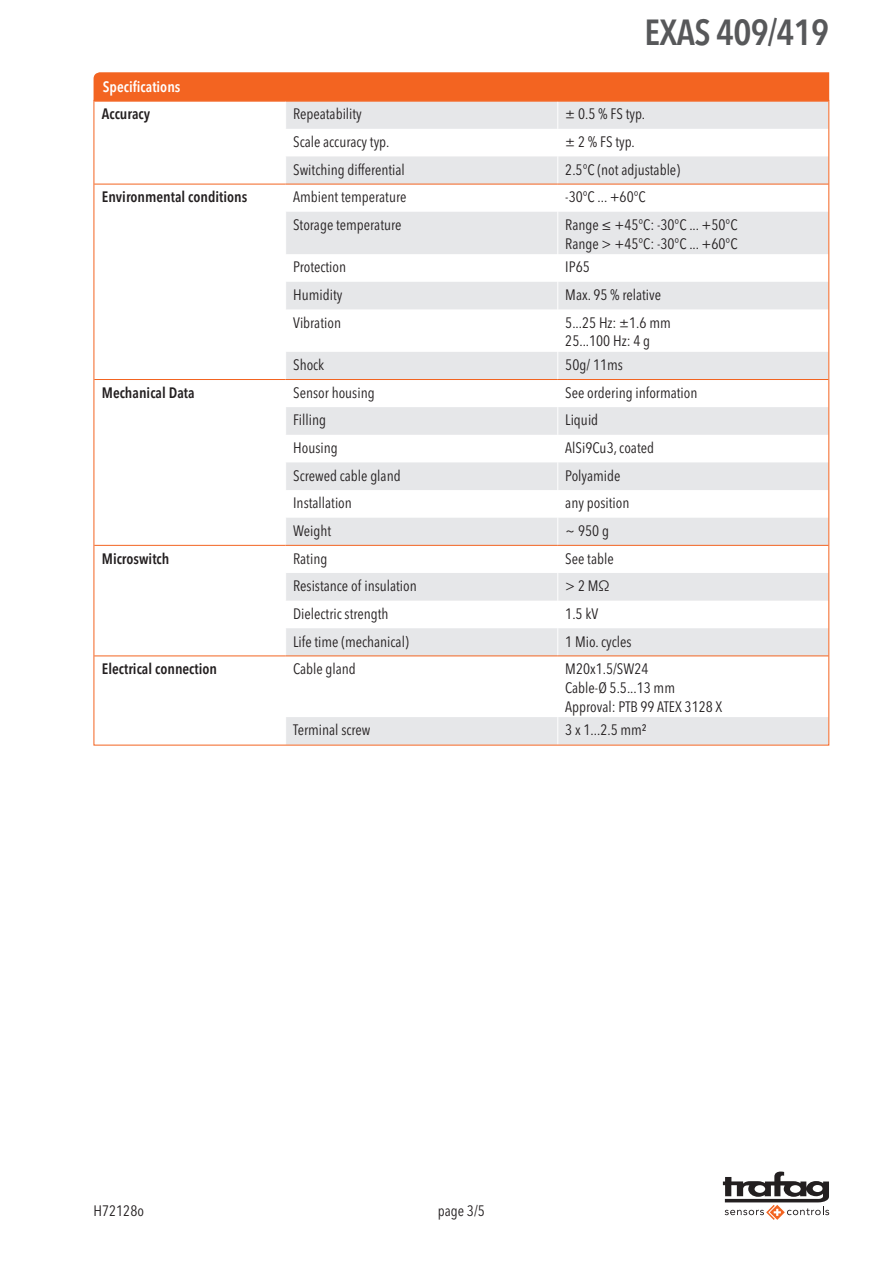
<style>
.page{position:relative;width:893px;height:1263px;background:#fff}
.page>*{position:absolute;margin:0;border:0;box-sizing:border-box;transform-origin:0 0}
.t1{font:600 condensed 36px "Avenir Next LT Pro";letter-spacing:-.02em;color:#57585a}
.t2{font:condensed 15px/18.8px "Avenir Next LT Pro";color:#231f20}
.t3{font:600 condensed 15px "Avenir Next LT Pro";color:#231f20}
.t4{font:600 condensed 15px "Avenir Next LT Pro";color:#fff}
</style>
<div class="page">
<svg style="left:723px;top:1171px;width:106px;height:49px"></svg>
<svg style="left:286px;top:212px;width:541px;height:531px"></svg>
<svg style="left:94px;top:72px;width:735px;height:112px"></svg>
<hr style="left:557px;top:212px;width:1px;height:42px;background:#fff">
<svg style="left:557px;top:254px;width:1px;height:55px"></svg>
<hr style="left:557px;top:309px;width:1px;height:43px;background:#fff">
<svg style="left:557px;top:352px;width:1px;height:303px"></svg>
<hr style="left:557px;top:656px;width:1px;height:61px;background:#fff">
<svg style="left:557px;top:717px;width:1px;height:26px"></svg>
<hr style="left:94px;top:184px;width:192px;height:1px;background:#f36421">
<hr style="left:286px;top:184px;width:272px;height:1px;background:#f36421">
<hr style="left:558px;top:184px;width:270px;height:1px;background:#f36421">
<hr style="left:94px;top:379px;width:192px;height:1px;background:#f36421">
<hr style="left:286px;top:379px;width:272px;height:1px;background:#f36421">
<hr style="left:558px;top:379px;width:270px;height:1px;background:#f36421">
<hr style="left:94px;top:545px;width:192px;height:1px;background:#f36421">
<hr style="left:286px;top:545px;width:272px;height:1px;background:#f36421">
<hr style="left:558px;top:545px;width:270px;height:1px;background:#f36421">
<hr style="left:94px;top:655px;width:192px;height:1px;background:#f36421">
<hr style="left:286px;top:655px;width:272px;height:1px;background:#f36421">
<hr style="left:558px;top:655px;width:270px;height:1px;background:#f36421">
<h1 class="t1" style="left:645px;top:10px;width:186px">EXAS 409/419</h1>
<p class="t4" style="left:103px;top:78px;width:79px">Specifications</p>
<p class="t3" style="left:102px;top:105px;width:50px">Accuracy</p>
<p class="t2" style="left:293px;top:105px;width:70px">Repeatability</p>
<p class="t2" style="left:565px;top:105px;width:81px">± 0.5 % FS typ.</p>
<p class="t2" style="left:293px;top:132px;width:98px">Scale accuracy typ.</p>
<p class="t2" style="left:565px;top:132px;width:71px">± 2 % FS typ.</p>
<p class="t2" style="left:293px;top:160px;width:113px">Switching differential</p>
<p class="t2" style="left:565px;top:160px;width:116px">2.5°C (not adjustable)</p>
<p class="t3" style="left:102px;top:188px;width:147px">Environmental conditions</p>
<p class="t2" style="left:293px;top:188px;width:115px">Ambient temperature</p>
<p class="t2" style="left:565px;top:188px;width:82px">-30°C ... +60°C</p>
<p class="t2" style="left:293px;top:215px;width:110px">Storage temperature</p>
<p class="t2" style="left:565px;top:215px;width:174px">Range ≤ +45°C: -30°C ... +50°C<br>Range &gt; +45°C: -30°C ... +60°C</p>
<p class="t2" style="left:293px;top:258px;width:54px">Protection</p>
<p class="t2" style="left:565px;top:258px;width:26px">IP65</p>
<p class="t2" style="left:293px;top:285px;width:51px">Humidity</p>
<p class="t2" style="left:565px;top:285px;width:97px">M ax. 95 % relative</p>
<p class="t2" style="left:293px;top:313px;width:49px">Vibration</p>
<p class="t2" style="left:565px;top:313px;width:107px">5...25 Hz: ±1.6 mm<br>25...100 Hz: 4 g</p>
<p class="t2" style="left:293px;top:355px;width:33px">Shock</p>
<p class="t2" style="left:565px;top:355px;width:59px">50g/ 11ms</p>
<p class="t3" style="left:102px;top:383px;width:94px">Mechanical Data</p>
<p class="t2" style="left:293px;top:383px;width:83px">Sensor housing</p>
<p class="t2" style="left:565px;top:383px;width:134px">See ordering information</p>
<p class="t2" style="left:293px;top:411px;width:34px">Filling</p>
<p class="t2" style="left:565px;top:411px;width:34px">Liquid</p>
<p class="t2" style="left:293px;top:438px;width:46px">Housing</p>
<p class="t2" style="left:565px;top:438px;width:90px">AlSi9Cu3, coated</p>
<p class="t2" style="left:293px;top:466px;width:109px">Screwed cable gland</p>
<p class="t2" style="left:565px;top:466px;width:57px">Polyamide</p>
<p class="t2" style="left:293px;top:494px;width:60px">Installation</p>
<p class="t2" style="left:565px;top:494px;width:66px">any position</p>
<p class="t2" style="left:293px;top:521px;width:40px">Weight</p>
<p class="t2" style="left:565px;top:521px;width:45px">~ 950 g</p>
<p class="t3" style="left:102px;top:549px;width:69px">Microswitch</p>
<p class="t2" style="left:293px;top:549px;width:36px">Rating</p>
<p class="t2" style="left:565px;top:549px;width:50px">See table</p>
<p class="t2" style="left:293px;top:577px;width:125px">Resistance of insulation</p>
<p class="t2" style="left:565px;top:577px;width:46px">&gt; 2 MΩ</p>
<p class="t2" style="left:293px;top:604px;width:97px">Dielectric strength</p>
<p class="t2" style="left:565px;top:604px;width:34px">1.5 kV</p>
<p class="t2" style="left:293px;top:632px;width:117px">Life time (mechanical)</p>
<p class="t2" style="left:565px;top:632px;width:68px">1 M io. cycles</p>
<p class="t3" style="left:102px;top:660px;width:117px">Electrical connection</p>
<p class="t2" style="left:293px;top:659px;width:64px">Cable gland</p>
<p class="t2" style="left:565px;top:659px;width:158px">M 20x1.5/SW24<br>Cable-Ø 5.5...13 mm<br>Approval: PTB 99 ATEX 3128 X</p>
<p class="t2" style="left:293px;top:721px;width:79px">Terminal screw</p>
<p class="t2" style="left:565px;top:721px;width:83px">3 x 1...2.5 mm²</p>
<p class="t2" style="left:94px;top:1201px;width:52px">H72128o</p>
<p class="t2" style="left:438px;top:1201px;width:49px">page 3/5</p>
</div>
